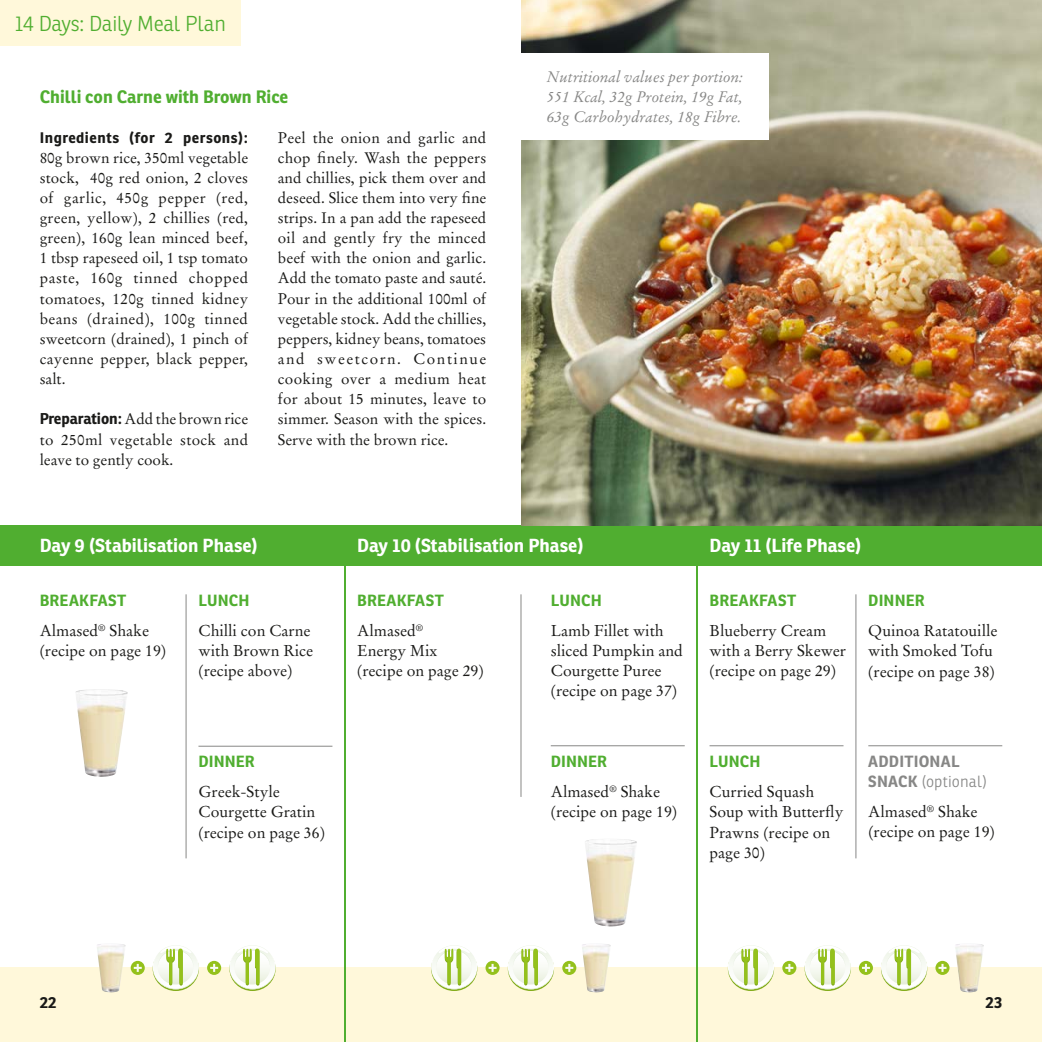
<style>
.page{position:relative;width:1042px;height:1042px;background:#fff}
.page>*{position:absolute;margin:0;border:0;box-sizing:border-box;transform-origin:0 0}
.t1{font:300 21px "Ronnia Basic";letter-spacing:-.01em;color:#50ae30}
.t2{font:700 18.38px "Ronnia Basic";color:#fff}
.t3{font:700 17.5px "Ronnia Basic";color:#50ae30}
.t4{font:15.75px/20.1px "Stempel Garamond LT Pro";color:#1a1a18}
.t5{font:700 15.75px "Ronnia Basic";letter-spacing:.01em;color:#50ae30}
.t6{font:700 15.75px/20.1px "Ronnia Basic";letter-spacing:.01em;color:#878786}
.t7{font:700 15.75px "Ronnia Basic";color:#1a1a18}
.t8{font:15.22px/20.1px "Stempel Garamond LT Pro";letter-spacing:.005em;color:#1a1a18;text-align:justify}
.t9{font:italic 15.22px/20.1px "Stempel Garamond LT Pro";color:#878786;text-align:justify}
.t10{font:700 14.88px "Ronnia Basic";letter-spacing:.035em;color:#1a1a18}
.s1{font-family:"Ronnia Basic";font-weight:700}
.s2{font-weight:300}
</style>
<div class="page">
<div style="left:0;top:968px;width:1042px;height:74px;background:#fff8da"></div>
<div style="left:0;top:525px;width:1042px;height:40px;background:#50ae30"></div>
<img style="left:521px;top:0;width:521px;height:525px">
<div style="left:0;top:0;width:241px;height:46px;background:#fff8da"></div>
<hr style="left:344px;top:565px;width:1px;height:477px;background:#50ae30">
<hr style="left:696px;top:565px;width:2px;height:477px;background:#50ae30">
<hr style="left:186px;top:594px;width:1px;height:264px;background:#878786">
<hr style="left:198px;top:746px;width:134px;height:1px;background:#878786">
<svg style="left:207px;top:961px;width:14px;height:14px"></svg>
<svg style="left:131px;top:961px;width:14px;height:14px"></svg>
<img style="left:96px;top:944px;width:16px;height:33px">
<svg style="left:229px;top:945px;width:47px;height:44px"></svg>
<svg style="left:153px;top:945px;width:46px;height:44px"></svg>
<svg style="left:485px;top:961px;width:14px;height:14px"></svg>
<svg style="left:562px;top:961px;width:14px;height:14px"></svg>
<img style="left:582px;top:944px;width:15px;height:33px">
<svg style="left:508px;top:945px;width:46px;height:44px"></svg>
<svg style="left:431px;top:945px;width:46px;height:44px"></svg>
<hr style="left:520px;top:594px;width:1px;height:203px;background:#878786">
<hr style="left:855px;top:594px;width:1px;height:264px;background:#878786">
<hr style="left:868px;top:745px;width:134px;height:1px;background:#878786">
<hr style="left:709px;top:745px;width:134px;height:1px;background:#878786">
<img style="left:955px;top:944px;width:15px;height:32px">
<svg style="left:728px;top:945px;width:46px;height:44px"></svg>
<svg style="left:804px;top:945px;width:47px;height:44px"></svg>
<svg style="left:881px;top:945px;width:46px;height:44px"></svg>
<svg style="left:782px;top:961px;width:14px;height:14px"></svg>
<svg style="left:859px;top:961px;width:14px;height:14px"></svg>
<svg style="left:935px;top:961px;width:14px;height:14px"></svg>
<hr style="left:551px;top:745px;width:134px;height:1px;background:#878786">
<div style="left:516px;top:53px;width:252px;height:86px;background:#fff"></div>
<img style="left:76px;top:689px;width:27px;height:60px">
<img style="left:585px;top:839px;width:27px;height:59px">
<h1 class="t1" style="left:15px;top:10px;width:213px">14 Days: Daily Meal Plan</h1>
<p class="t3" style="left:40px;top:85px;width:250px">Chilli con Carne with Brown Rice</p>
<p class="t10" style="left:40px;top:128px;width:210px">Ingredients (for 2 persons):</p>
<p class="t8" style="left:40px;top:147px;width:210px">80g brown rice, 350ml vegetable stock, 40g red onion, 2 cloves of garlic, 450g pepper (red, green, yellow), 2 chillies (red, green), 160g lean minced beef, 1 tbsp rapeseed oil, 1 tsp tomato paste, 160g tinned chopped tomatoes, 120g tinned kidney beans (drained), 100g tinned sweetcorn (drained), 1 pinch of cayenne pepper, black pepper, salt.</p>
<p class="t8" style="left:40px;top:409px;width:210px"><span class="s1">Preparation:</span> Add the brown rice to 250ml vegetable stock and leave to gently cook.</p>
<p class="t8" style="left:278px;top:127px;width:210px">Peel the onion and garlic and chop finely. Wash the peppers and chillies, pick them over and deseed. Slice them into very fine strips. In a pan add the rapeseed oil and gently fry the minced beef with the onion and garlic.<br>Add the tomato paste and sauté.<br>Pour in the additional 100ml of vegetable stock. Add the chillies, peppers, kidney beans, tomatoes and sweetcorn. Continue cooking over a medium heat for about 15 minutes, leave to simmer. Season with the spices.<br>Serve with the brown rice.</p>
<p class="t9" style="left:547px;top:67px;width:198px">Nutritional values per portion:<br>551 Kcal, 32g Protein, 19g Fat, 63g Carbohydrates, 18g Fibre.</p>
<p class="t2" style="left:40px;top:534px;width:220px">Day 9 (Stabilisation Phase)</p>
<p class="t5" style="left:198px;top:590px;width:52px">LUNCH</p>
<p class="t4" style="left:198px;top:620px;width:116px">Chilli con Carne with Brown Rice (recipe above)</p>
<p class="t5" style="left:40px;top:590px;width:88px">BREAKFAST</p>
<p class="t4" style="left:40px;top:620px;width:128px">Almased<sup>®</sup> Shake (recipe on page 19)</p>
<p class="t5" style="left:198px;top:751px;width:58px">DINNER</p>
<p class="t4" style="left:198px;top:781px;width:128px">Greek-Style<br>Courgette Gratin (recipe on page 36)</p>
<p class="t2" style="left:357px;top:534px;width:228px">Day 10 (Stabilisation Phase)</p>
<p class="t5" style="left:357px;top:590px;width:88px">BREAKFAST</p>
<p class="t4" style="left:357px;top:620px;width:128px">Almased<sup>®<br></sup>Energy Mix (recipe on page 29)</p>
<p class="t5" style="left:551px;top:590px;width:52px">LUNCH</p>
<p class="t4" style="left:551px;top:620px;width:134px">Lamb Fillet with sliced Pumpkin and<br>Courgette Puree (recipe on page 37)</p>
<p class="t5" style="left:551px;top:751px;width:58px">DINNER</p>
<p class="t4" style="left:551px;top:781px;width:128px">Almased<sup>®</sup> Shake (recipe on page 19)</p>
<p class="t2" style="left:709px;top:534px;width:153px">Day 11 (Life Phase)</p>
<p class="t5" style="left:709px;top:590px;width:88px">BREAKFAST</p>
<p class="t4" style="left:709px;top:620px;width:138px">Blueberry Cream with a Berry Skewer (recipe on page 29)</p>
<p class="t5" style="left:868px;top:590px;width:58px">DINNER</p>
<p class="t4" style="left:868px;top:621px;width:131px">Quinoa Ratatouille with Smoked Tofu (recipe on page 38)</p>
<p class="t5" style="left:709px;top:751px;width:52px">LUNCH</p>
<p class="t4" style="left:709px;top:781px;width:135px">Curried Squash<br>Soup with Butterfly<br>Prawns (recipe on page 30)</p>
<p class="t6" style="left:868px;top:751px;width:120px">ADDITIONAL<br>SNACK <span class="s2">(optional)</span></p>
<p class="t4" style="left:868px;top:802px;width:128px">Almased<sup>®</sup> Shake (recipe on page 19)</p>
<p class="t7" style="left:40px;top:992px;width:18px">22</p>
<p class="t7" style="left:985px;top:992px;width:18px">23</p>
</div>
